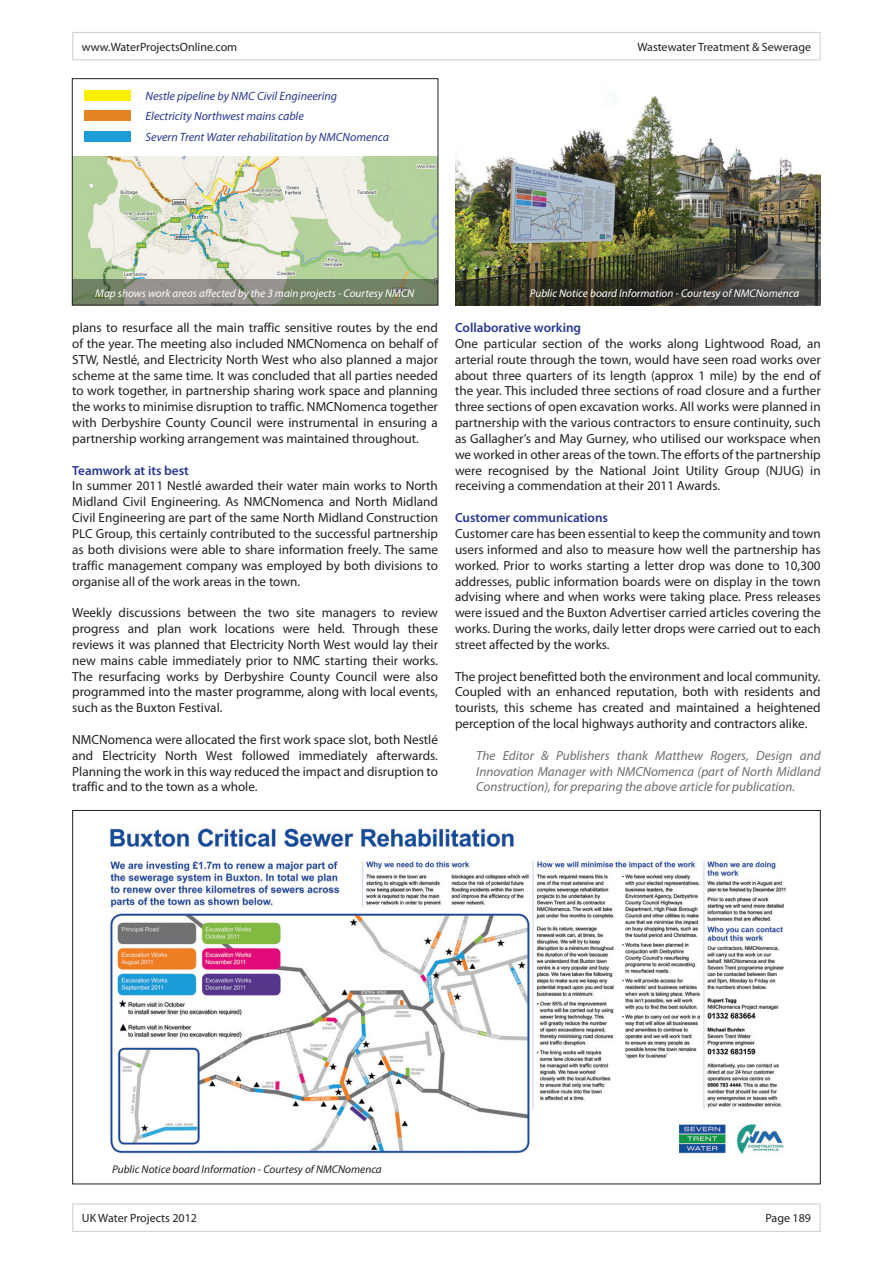
<style>
.page{position:relative;width:893px;height:1263px;background:#fff}
.page>*{position:absolute;margin:0;border:0;box-sizing:border-box;transform-origin:0 0}
.t1{font:13.2px/15.9px "Myriad Pro";color:#231f20;text-align:justify}
.t2{font:italic 13.2px/15.9px "Myriad Pro";color:#6c6d70;text-align:justify}
.t3{font:600 13.2px "Myriad Pro";color:#283890}
.t4{font:italic 12px/20.2px "Myriad Pro";color:#283890}
.t5{font:12px "Myriad Pro";color:#231f20}
.t6{font:italic 11.25px "Myriad Pro";color:#fff}
.t7{font:italic 11.25px "Myriad Pro";color:#231f20}
</style>
<div class="page">
<img style="left:74px;top:157px;width:362px;height:123px">
<svg style="left:72px;top:280px;width:366px;height:25px;background:#7d8472"></svg>
<img style="left:110px;top:828px;width:676px;height:326px">
<img style="left:455px;top:94px;width:366px;height:186px">
<div style="left:72px;top:32px;width:749px;height:28px;border:1px solid #d1d2d4"></div>
<div style="left:72px;top:1203px;width:749px;height:29px;border:1px solid #d1d2d4"></div>
<svg style="left:455px;top:280px;width:366px;height:25px;background:#37362d"></svg>
<div style="left:84px;top:90px;width:47px;height:11px;background:#f9ee06"></div>
<div style="left:84px;top:111px;width:47px;height:10px;background:#e38324"></div>
<div style="left:84px;top:131px;width:47px;height:10px;background:#1c9dd7"></div>
<p class="t5" style="left:82px;top:39px;width:157px">www.WaterProjectsOnline.com</p>
<p class="t5" style="left:637px;top:39px;width:175px">Wastewater Treatment &amp; Sewerage</p>
<p class="t4" style="left:146px;top:86px;width:245px">Nestle pipeline by NMC Civil Engineering<br>Electricity Northwest mains cable<br>Severn Trent Water rehabilitation by NMCNomenca</p>
<p class="t6" style="left:95px;top:286px;width:321px">Map shows work areas affected by the 3 main projects - Courtesy NMCN</p>
<p class="t1" style="left:72px;top:319px;width:367px">plans to resurface all the main traffic sensitive routes by the end of the year. The meeting also included NMCNomenca on behalf of STW, Nestlé, and Electricity North West who also planned a major scheme at the same time. It was concluded that all parties needed to work together, in partnership sharing work space and planning the works to minimise disruption to traffic. NMCNomenca together with Derbyshire County Council were instrumental in ensuring a partnership working arrangement was maintained throughout.</p>
<p class="t3" style="left:72px;top:462px;width:118px">Teamwork at its best</p>
<p class="t1" style="left:72px;top:478px;width:367px">In summer 2011 Nestlé awarded their water main works to North Midland Civil Engineering. As NMCNomenca and North Midland Civil Engineering are part of the same North Midland Construction PLC Group, this certainly contributed to the successful partnership as both divisions were able to share information freely. The same traffic management company was employed by both divisions to organise all of the work areas in the town.</p>
<p class="t1" style="left:72px;top:605px;width:367px">Weekly discussions between the two site managers to review progress and plan work locations were held. Through these reviews it was planned that Electricity North West would lay their new mains cable immediately prior to NMC starting their works.<br>The resurfacing works by Derbyshire County Council were also programmed into the master programme, along with local events, such as the Buxton Festival.</p>
<p class="t1" style="left:72px;top:731px;width:367px">NMCNomenca were allocated the first work space slot, both Nestlé and Electricity North West followed immediately afterwards.<br>Planning the work in this way reduced the impact and disruption to traffic and to the town as a whole.</p>
<p class="t6" style="left:530px;top:286px;width:271px">Public Notice board Information - Courtesy of NMCNomenca</p>
<p class="t3" style="left:455px;top:319px;width:128px">Collaborative working</p>
<p class="t1" style="left:455px;top:335px;width:367px">One particular section of the works along Lightwood Road, an arterial route through the town, would have seen road works over about three quarters of its length (approx 1 mile) by the end of the year. This included three sections of road closure and a further three sections of open excavation works. All works were planned in partnership with the various contractors to ensure continuity, such as Gallagher’s and May Gurney, who utilised our workspace when we worked in other areas of the town. The efforts of the partnership were recognised by the National Joint Utility Group (NJUG) in receiving a commendation at their 2011 Awards.</p>
<p class="t3" style="left:455px;top:509px;width:155px">Customer communications</p>
<p class="t1" style="left:455px;top:525px;width:367px">Customer care has been essential to keep the community and town users informed and also to measure how well the partnership has worked. Prior to works starting a letter drop was done to 10,300 addresses, public information boards were on display in the town advising where and when works were taking place. Press releases were issued and the Buxton Advertiser carried articles covering the works. During the works, daily letter drops were carried out to each street affected by the works.</p>
<p class="t1" style="left:455px;top:668px;width:367px">The project benefitted both the environment and local community.<br>Coupled with an enhanced reputation, both with residents and tourists, this scheme has created and maintained a heightened perception of the local highways authority and contractors alike.</p>
<p class="t2" style="left:476px;top:747px;width:346px">The Editor &amp; Publishers thank Matthew Rogers, Design and Innovation Manager with NMCNomenca (part of North Midland Construction), for preparing the above article for publication.</p>
<p class="t7" style="left:112px;top:1162px;width:271px">Public Notice board Information - Courtesy of NMCNomenca</p>
<p class="t5" style="left:82px;top:1211px;width:117px">UK Water Projects 2012</p>
<p class="t5" style="left:765px;top:1211px;width:47px">Page 189</p>
</div>
